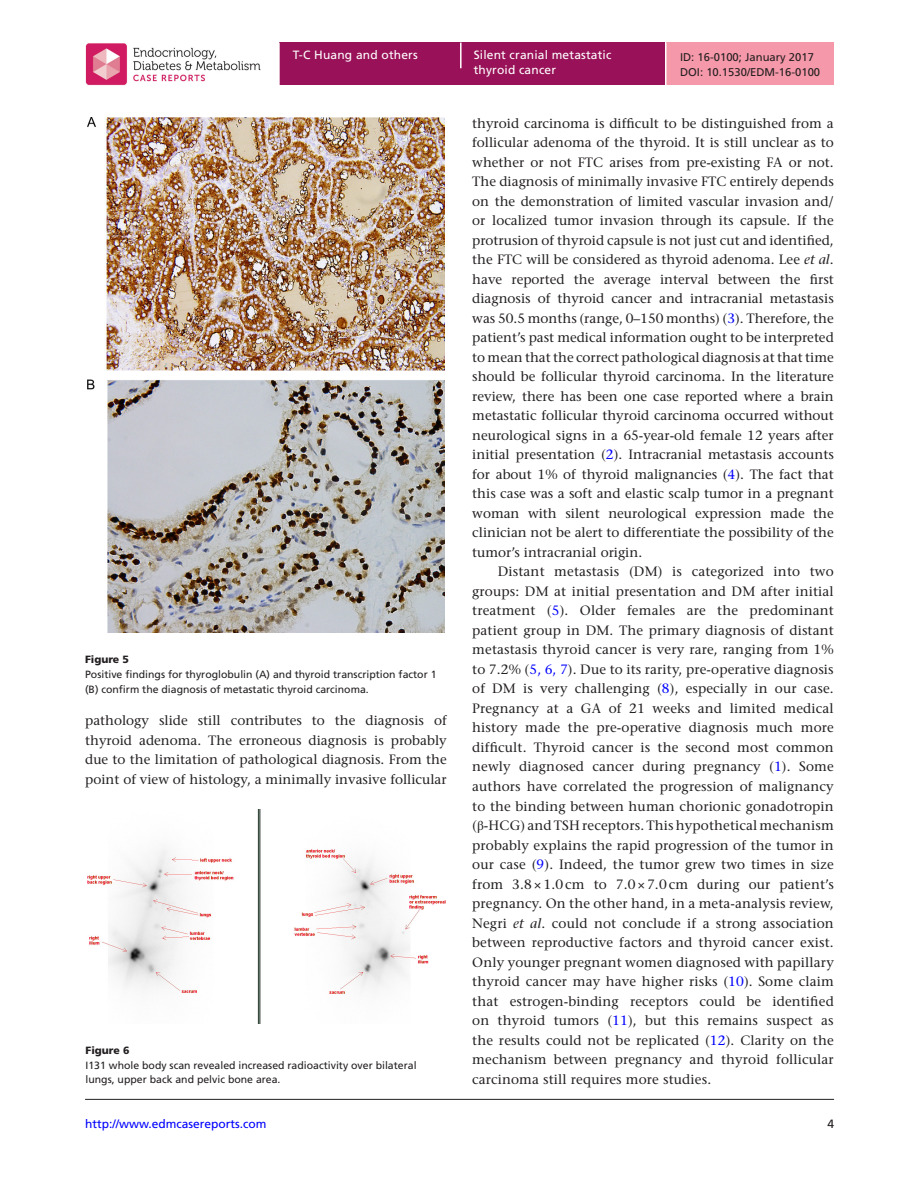
<style>
.page{position:relative;width:919px;height:1187px;background:#fff}
.page>*{position:absolute;margin:0;border:0;box-sizing:border-box;transform-origin:0 0}
.TXT{font:500 13.5px/19.5px "Stone Serif Std";color:#231f20;text-align:justify}
.TXI{font:500 13.5px/19.5px "Stone Serif Std";letter-spacing:.01em;color:#231f20;text-align:justify}
.t1{font:12px/14.7px "Frutiger LT Std";letter-spacing:.015em;color:#fff}
.t2{font:12px "Frutiger LT Std";color:#00f}
.t3{font:12px "Frutiger LT Std";color:#231f20}
.t4{font:11.25px/14.5px "Frutiger LT Std";color:#231f20}
.FC{font:10.5px/14.7px "Frutiger LT Std";color:#231f20}
.FC-2{font:900 10.5px "Frutiger LT Std";color:#231f20}
.s1{font-style:italic}
.s2{color:#00f}
.s3{font-family:"STIX General";font-weight:400}
</style>
<div class="page">
<div style="left:280px;top:43px;width:385px;height:42px;background:#991259"></div>
<div style="left:666px;top:43px;width:167px;height:42px;background:#f598a9"></div>
<svg style="left:460px;top:43px;width:1px;height:25px"></svg>
<img style="left:85px;top:43px;width:176px;height:42px">
<hr style="left:85px;top:1098px;width:749px;height:1px;background:#231f20">
<img style="left:87px;top:118px;width:357px;height:515px">
<img style="left:88px;top:809px;width:357px;height:214px">
<p class="t1" style="left:293px;top:48px;width:126px">T-C Huang and others</p>
<p class="t1" style="left:473px;top:48px;width:139px">Silent cranial metastatic thyroid cancer</p>
<p class="t4" style="left:680px;top:50px;width:142px">ID: 16-0100; January 2017<br>DOI: 10.1530/EDM-16-0100</p>
<p class="FC-2" style="left:85px;top:653px;width:45px">Figure 5</p>
<p class="FC" style="left:85px;top:667px;width:353px">Positive findings for thyroglobulin (A) and thyroid transcription factor 1 (B) confirm the diagnosis of metastatic thyroid carcinoma.</p>
<p class="TXT" style="left:85px;top:710px;width:363px">pathology slide still contributes to the diagnosis of thyroid adenoma. The erroneous diagnosis is probably due to the limitation of pathological diagnosis. From the point of view of histology, a minimally invasive follicular</p>
<p class="FC-2" style="left:86px;top:1044px;width:45px">Figure 6</p>
<p class="FC" style="left:86px;top:1057px;width:332px">I131 whole body scan revealed increased radioactivity over bilateral lungs, upper back and pelvic bone area.</p>
<p class="TXT" style="left:472px;top:113px;width:363px">thyroid carcinoma is difficult to be distinguished from a follicular adenoma of the thyroid. It is still unclear as to whether or not FTC arises from pre-existing FA or not.<br>The diagnosis of minimally invasive FTC entirely depends on the demonstration of limited vascular invasion and/ or localized tumor invasion through its capsule. If the protrusion of thyroid capsule is not just cut and identified, the FTC will be considered as thyroid adenoma. Lee <span class="s1">et al</span>. have reported the average interval between the first diagnosis of thyroid cancer and intracranial metastasis was 50.5 months (range, 0–150 months) (<span class="s2">3</span>). Therefore, the patient’s past medical information ought to be interpreted to mean that the correct pathological diagnosis at that time should be follicular thyroid carcinoma. In the literature review, there has been one case reported where a brain metastatic follicular thyroid carcinoma occurred without neurological signs in a 65-year-old female 12 years after initial presentation (<span class="s2">2</span>). Intracranial metastasis accounts for about 1% of thyroid malignancies (<span class="s2">4</span>). The fact that this case was a soft and elastic scalp tumor in a pregnant woman with silent neurological expression made the clinician not be alert to differentiate the possibility of the tumor’s intracranial origin.</p>
<p class="TXI" style="left:472px;top:562px;width:363px;text-indent:26px">Distant metastasis (DM) is categorized into two groups: DM at initial presentation and DM after initial treatment (<span class="s2">5</span>). Older females are the predominant patient group in DM. The primary diagnosis of distant metastasis thyroid cancer is very rare, ranging from 1% to 7.2% (<span class="s2">5, 6, 7</span>). Due to its rarity, pre-operative diagnosis of DM is very challenging (<span class="s2">8</span>), especially in our case.<br>Pregnancy at a GA of 21 weeks and limited medical history made the pre-operative diagnosis much more difficult. Thyroid cancer is the second most common newly diagnosed cancer during pregnancy (<span class="s2">1</span>). Some authors have correlated the progression of malignancy to the binding between human chorionic gonadotropin (<span class="s3">β</span>-HCG) and TSH receptors. This hypothetical mechanism probably explains the rapid progression of the tumor in our case (<span class="s2">9</span>). Indeed, the tumor grew two times in size from 3.8 × 1.0 cm to 7.0 × 7.0 cm during our patient’s pregnancy. On the other hand, in a meta-analysis review, Negri <span class="s1">et al</span>. could not conclude if a strong association between reproductive factors and thyroid cancer exist.<br>Only younger pregnant women diagnosed with papillary thyroid cancer may have higher risks (<span class="s2">10</span>). Some claim that estrogen-binding receptors could be identified on thyroid tumors (<span class="s2">11</span>), but this remains suspect as the results could not be replicated (<span class="s2">12</span>). Clarity on the mechanism between pregnancy and thyroid follicular carcinoma still requires more studies.</p>
<p class="t2" style="left:85px;top:1116px;width:183px">http://www.edmcasereports.com</p>
<p class="t3" style="left:827px;top:1116px;width:8px">4</p>
</div>
